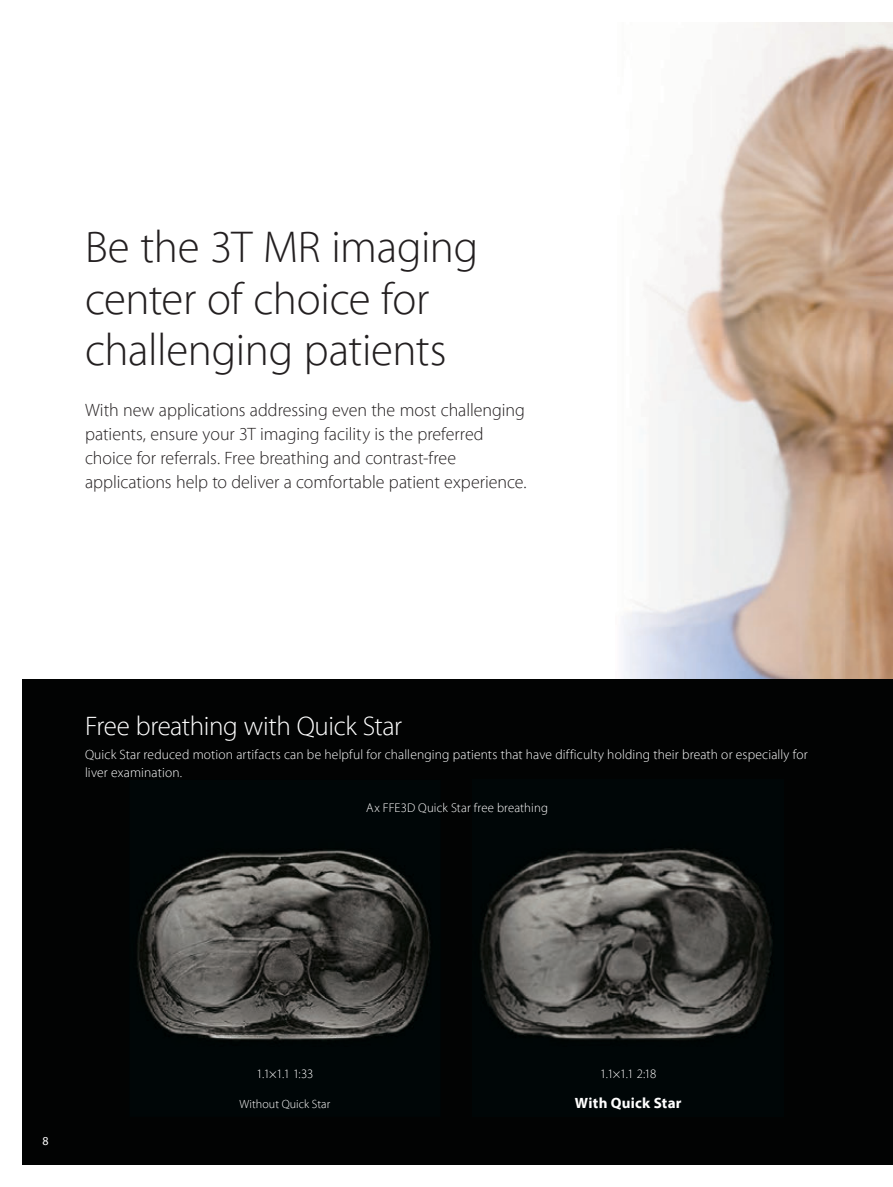
<style>
.page{position:relative;width:893px;height:1187px;background:#fff}
.page>*{position:absolute;margin:0;border:0;box-sizing:border-box;transform-origin:0 0}
.t1{font:300 45px/51px "Myriad Pro";letter-spacing:-.01em;color:#231f20}
.t2{font:300 27px "Myriad Pro";letter-spacing:-.015em;color:#fff}
.t3{font:300 18px/24px "Myriad Pro";letter-spacing:-.005em;color:#231f20}
.t4{font:700 15px "Myriad Pro";letter-spacing:.015em;color:#fff}
.t5{font:300 13.5px/18px "Myriad Pro";letter-spacing:.01em;color:#fff}
.t6{font:300 12.75px "Myriad Pro";letter-spacing:.01em;color:#fff}
.t7{font:300 12px "Myriad Pro";letter-spacing:.01em;color:#fff}
.t8{font:12px "Myriad Pro";color:#fff}
</style>
<div class="page">
<img style="left:623px;top:22px;width:270px;height:657px">
<div style="left:0;top:679px;width:893px;height:507px;background:#020303"></div>
<img style="left:137px;top:850px;width:294px;height:191px">
<img style="left:480px;top:848px;width:293px;height:192px">
<div style="left:0;top:1165px;width:893px;height:21px;background:#fff"></div>
<div style="left:0;top:0;width:21px;height:1186px;background:#fff"></div>
<h1 class="t1" style="left:85px;top:223px;width:395px">Be the 3T MR imaging center of choice for challenging patients</h1>
<p class="t3" style="left:85px;top:398px;width:443px">With new applications addressing even the most challenging patients, ensure your 3T imaging facility is the preferred choice for referrals. Free breathing and contrast-free applications help to deliver a comfortable patient experience.</p>
<h2 class="t2" style="left:85px;top:711px;width:319px">Free breathing with Quick Star</h2>
<p class="t5" style="left:85px;top:745px;width:724px">Quick Star reduced motion artifacts can be helpful for challenging patients that have difficulty holding their breath or especially for liver examination.</p>
<p class="t6" style="left:366px;top:801px;width:183px">Ax FFE3D Quick Star free breathing</p>
<p class="t8" style="left:43px;top:1133px;width:8px">8</p>
<p class="t6" style="left:256px;top:1066px;width:58px">1.1×1.1 1:33</p>
<p class="t6" style="left:600px;top:1066px;width:58px">1.1×1.1 2:18</p>
<p class="t7" style="left:239px;top:1097px;width:92px">Without Quick Star</p>
<p class="t4" style="left:575px;top:1092px;width:108px">With Quick Star</p>
</div>
